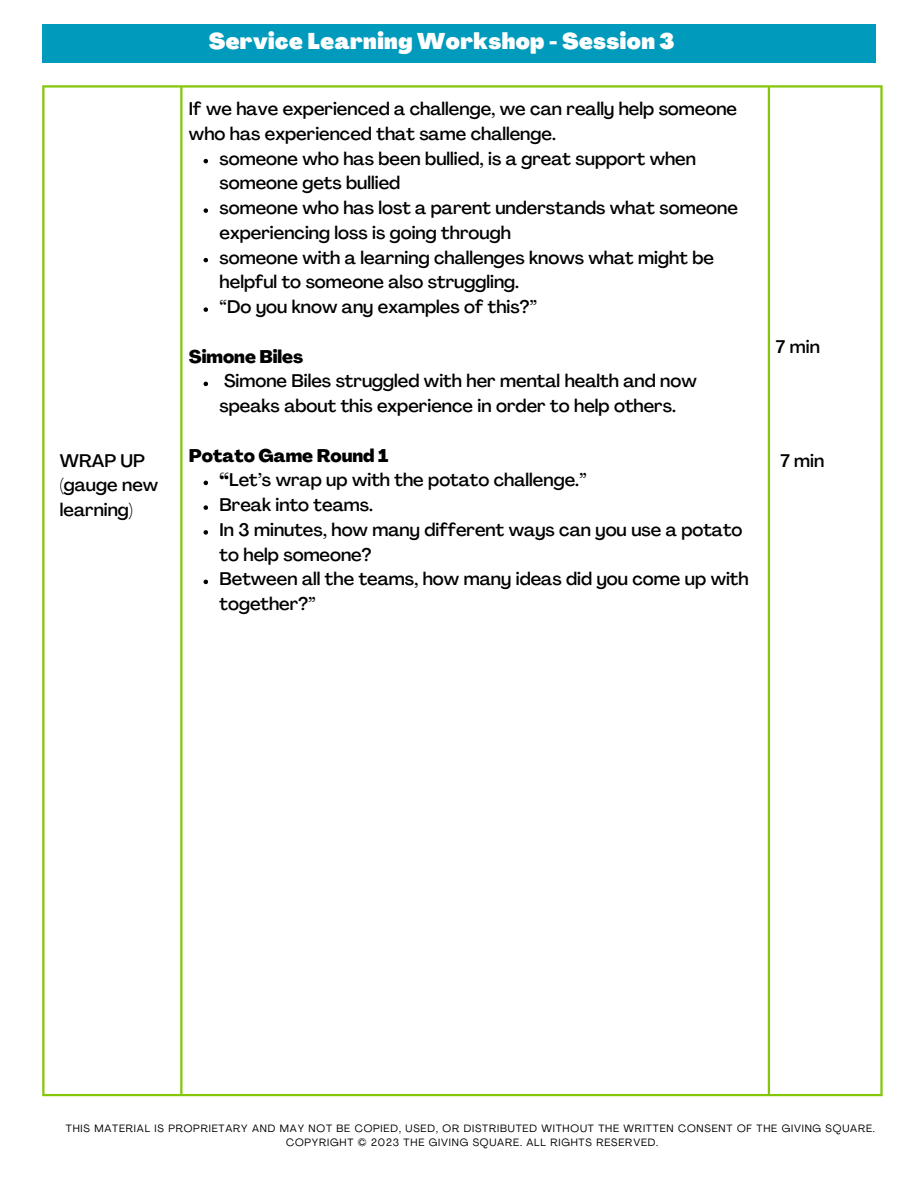
<style>
.page{position:relative;width:918px;height:1188px;background:#fff}
.page>*{position:absolute;margin:0;border:0;box-sizing:border-box;transform-origin:0 0}
.t1{font:900 22.35px "Agrandir";letter-spacing:.02em;color:#fff}
.t2{font:500 18px/24.8px "Agrandir";color:#000}
.t3{font:800 18px "Agrandir";color:#000}
.t4{font:10.5px "Agrandir";letter-spacing:.075em;color:#000}
.s1{font-weight:800}
</style>
<div class="page">
<div style="left:42px;top:24px;width:834px;height:39px;background:#009bbc"></div>
<hr style="left:42px;top:88px;width:3px;height:1006px;background:#84c709">
<hr style="left:180px;top:88px;width:2px;height:1006px;background:#84c709">
<hr style="left:768px;top:88px;width:2px;height:1006px;background:#84c709">
<hr style="left:880px;top:88px;width:3px;height:1006px;background:#84c709">
<hr style="left:42px;top:85px;width:841px;height:3px;background:#84c709">
<hr style="left:42px;top:1094px;width:841px;height:2px;background:#84c709">
<svg style="left:204px;top:159px;width:4px;height:4px"></svg>
<svg style="left:204px;top:208px;width:4px;height:5px"></svg>
<svg style="left:204px;top:258px;width:4px;height:4px"></svg>
<svg style="left:204px;top:307px;width:4px;height:5px"></svg>
<svg style="left:204px;top:382px;width:4px;height:4px"></svg>
<svg style="left:204px;top:481px;width:4px;height:4px"></svg>
<svg style="left:204px;top:505px;width:4px;height:5px"></svg>
<svg style="left:204px;top:530px;width:4px;height:5px"></svg>
<svg style="left:204px;top:580px;width:4px;height:4px"></svg>
<p class="t2" style="left:60px;top:450px;width:100px">WRAP UP (gauge new learning)</p>
<h2 class="t1" style="left:209px;top:33px;width:467px">Service Learning Workshop - Session 3</h2>
<p class="t2" style="left:189px;top:98px;width:550px">If we have experienced a challenge, we can really help someone who has experienced that same challenge.</p>
<p class="t2" style="left:220px;top:148px;width:478px">someone who has been bullied, is a great support when someone gets bullied</p>
<p class="t2" style="left:220px;top:197px;width:520px">someone who has lost a parent understands what someone experiencing loss is going through</p>
<h2 class="t2" style="left:220px;top:247px;width:496px">someone with a learning challenges knows what might be helpful to someone also struggling.</h2>
<p class="t2" style="left:220px;top:296px;width:319px">“Do you know any examples of this?”</p>
<h2 class="t3" style="left:189px;top:349px;width:116px">Simone Biles</h2>
<p class="t2" style="left:220px;top:370px;width:479px">Simone Biles struggled with her mental health and now speaks about this experience in order to help others.</p>
<p class="t3" style="left:189px;top:448px;width:201px">Potato Game Round 1</p>
<p class="t2" style="left:220px;top:469px;width:369px"><span class="s1">“</span>Let’s wrap up with the potato challenge.”</p>
<p class="t2" style="left:220px;top:494px;width:155px">Break into teams.</p>
<h2 class="t2" style="left:220px;top:519px;width:524px">In 3 minutes, how many different ways can you use a potato to help someone?</h2>
<h2 class="t2" style="left:220px;top:568px;width:531px">Between all the teams, how many ideas did you come up with together?”</h2>
<p class="t2" style="left:776px;top:336px;width:45px">7 min</p>
<p class="t2" style="left:780px;top:450px;width:45px">7 min</p>
<h1 class="t4" style="left:66px;top:1124px;width:811px">THIS MATERIAL IS PROPRIETARY AND MAY NOT BE COPIED, USED, OR DISTRIBUTED WITHOUT THE WRITTEN CONSENT OF THE GIVING SQUARE.</h1>
<h2 class="t4" style="left:286px;top:1138px;width:374px">COPYRIGHT © 2023 THE GIVING SQUARE. ALL RIGHTS RESERVED.</h2>
</div>
